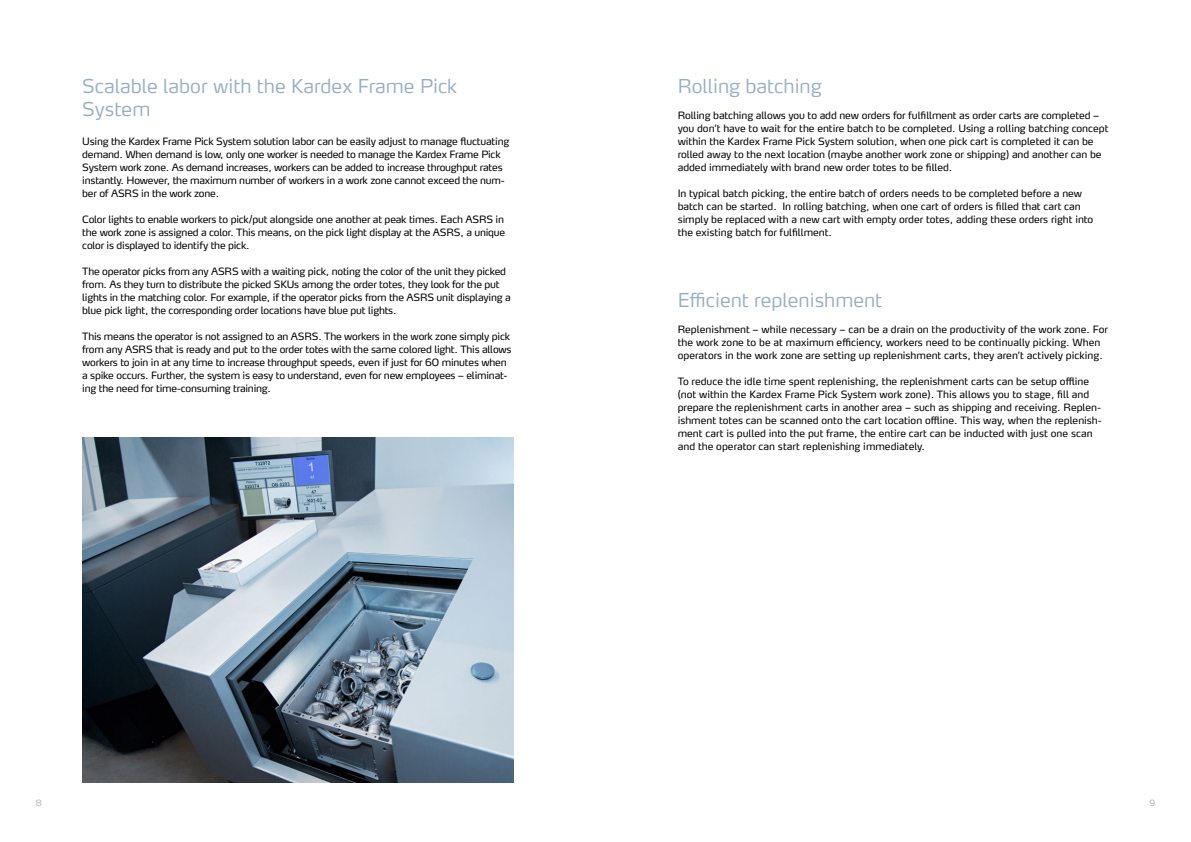
<style>
.page{position:relative;width:1191px;height:842px;background:#fff}
.page>*{position:absolute;margin:0;border:0;box-sizing:border-box;transform-origin:0 0}
.t1{font:300 19px/22.8px "Max OT";color:#96aec2}
.t2{font:10px/13px "Max OT";letter-spacing:-.01em;color:#000}
.t3{font:300 8.5px "Max OT";color:#a8aca9}
</style>
<div class="page">
<img style="left:82px;top:437px;width:431px;height:345px">
<h1 class="t1" style="left:82px;top:74px;width:376px">Scalable labor with the Kardex Frame Pick<br>System</h1>
<p class="t2" style="left:82px;top:135px;width:428px">Using the Kardex Frame Pick System solution labor can be easily adjust to manage fluctuating demand. When demand is low, only one worker is needed to manage the Kardex Frame Pick System work zone. As demand increases, workers can be added to increase throughput rates instantly. However, the maximum number of workers in a work zone cannot exceed the num&shy;ber of ASRS in the work zone.</p>
<p class="t2" style="left:82px;top:213px;width:424px">Color lights to enable workers to pick/put alongside one another at peak times. Each ASRS in the work zone is assigned a color. This means, on the pick light display at the ASRS, a unique color is displayed to identify the pick.</p>
<p class="t2" style="left:82px;top:265px;width:430px">The operator picks from any ASRS with a waiting pick, noting the color of the unit they picked from. As they turn to distribute the picked SKUs among the order totes, they look for the put lights in the matching color. For example, if the operator picks from the ASRS unit displaying a blue pick light, the corresponding order locations have blue put lights.</p>
<p class="t2" style="left:82px;top:330px;width:431px">This means the operator is not assigned to an ASRS. The workers in the work zone simply pick from any ASRS that is ready and put to the order totes with the same colored light. This allows workers to join in at any time to increase throughput speeds, even if just for 60 minutes when a spike occurs. Further, the system is easy to understand, even for new employees – eliminat&shy;ing the need for time-consuming training.</p>
<h1 class="t1" style="left:677px;top:74px;width:146px">Rolling batching</h1>
<p class="t2" style="left:677px;top:109px;width:432px">Rolling batching allows you to add new orders for fulfillment as order carts are completed – you don’t have to wait for the entire batch to be completed. Using a rolling batching concept within the Kardex Frame Pick System solution, when one pick cart is completed it can be rolled away to the next location (maybe another work zone or shipping) and another can be added immediately with brand new order totes to be filled.</p>
<p class="t2" style="left:677px;top:187px;width:417px">In typical batch picking, the entire batch of orders needs to be completed before a new batch can be started. In rolling batching, when one cart of orders is filled that cart can simply be replaced with a new cart with empty order totes, adding these orders right into the existing batch for fulfillment.</p>
<h1 class="t1" style="left:677px;top:289px;width:206px">Efficient replenishment</h1>
<p class="t2" style="left:677px;top:323px;width:432px">Replenishment – while necessary – can be a drain on the productivity of the work zone. For the work zone to be at maximum efficiency, workers need to be continually picking. When operators in the work zone are setting up replenishment carts, they aren’t actively picking.</p>
<p class="t2" style="left:677px;top:375px;width:425px">To reduce the idle time spent replenishing, the replenishment carts can be setup offline (not within the Kardex Frame Pick System work zone). This allows you to stage, fill and prepare the replenishment carts in another area – such as shipping and receiving. Replen&shy;ishment totes can be scanned onto the cart location offline. This way, when the replenish&shy;ment cart is pulled into the put frame, the entire cart can be inducted with just one scan and the operator can start replenishing immediately.</p>
<p class="t3" style="left:36px;top:798px;width:7px">8</p>
<p class="t3" style="left:1149px;top:798px;width:7px">9</p>
</div>
